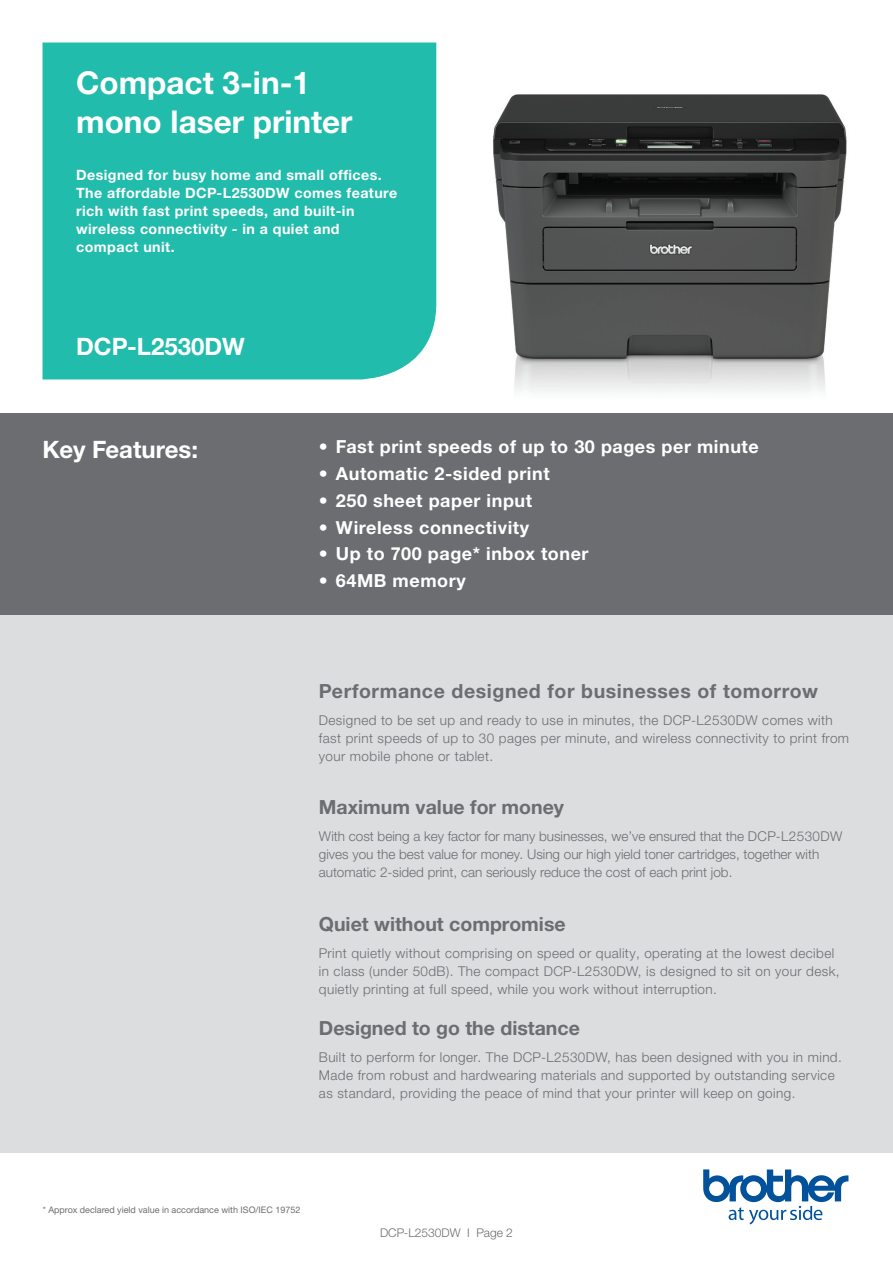
<style>
.page{position:relative;width:893px;height:1263px;background:#fff}
.page>*{position:absolute;margin:0;border:0;box-sizing:border-box;transform-origin:0 0}
.t1{font:700 31.5px "Helvetica Neue LTW1 G";color:#fff}
.t2{font:700 24px "Helvetica Neue LTW1 G";color:#fff}
.t3{font:700 19.5px "Helvetica Neue LTW1 G";color:#6c6d70}
.t4{font:700 19.5px "Helvetica Neue LTW1 G";letter-spacing:.03em;color:#6c6d70}
.t5{font:700 18px "Helvetica Neue LTW1 G";letter-spacing:.03em;color:#fff}
.t6{font:700 14.25px/18px "Helvetica Neue LTW1 G";letter-spacing:.03em;color:#fff}
.t7{font:300 13.5px/18px "Helvetica Neue LTW1 G";letter-spacing:.03em;color:#6c6d70}
.t8{font:300 13.5px/18px "Helvetica Neue LTW1 G";color:#6c6d70}
.t9{font:300 12px "Helvetica Neue LTW1 G";color:#6c6d70}
.Left_Col_Bold{font:9px "Helvetica Neue LTW1 G";color:#6c6d70}
</style>
<div class="page">
<img style="left:493px;top:94px;width:354px;height:298px">
<svg style="left:703px;top:1169px;width:145px;height:55px"></svg>
<div style="left:0;top:413px;width:893px;height:740px;background:#dcdddf"></div>
<div style="left:43px;top:43px;width:393px;height:336px;background:#22bcac"></div>
<div style="left:0;top:413px;width:893px;height:202px;background:#6c6d70"></div>
<p class="t1" style="left:76px;top:64px;width:235px">Compact 3-in-1</p>
<p class="t1" style="left:76px;top:103px;width:278px">mono laser printer</p>
<p class="t6" style="left:76px;top:166px;width:323px">Designed for busy home and small offices.<br>The affordable DCP-L2530DW comes feature rich with fast print speeds, and built-in wireless connectivity - in a quiet and compact unit.</p>
<p class="t2" style="left:76px;top:332px;width:170px">DCP-L2530DW</p>
<p class="t2" style="left:43px;top:434px;width:157px">Key Features:</p>
<p class="t5" style="left:319px;top:436px;width:441px">• Fast print speeds of up to 30 pages per minute</p>
<p class="t5" style="left:319px;top:463px;width:232px">• Automatic 2-sided print</p>
<p class="t5" style="left:319px;top:489px;width:215px">• 250 sheet paper input</p>
<p class="t5" style="left:319px;top:516px;width:212px">• Wireless connectivity</p>
<p class="t5" style="left:319px;top:543px;width:271px">• Up to 700 page* inbox toner</p>
<p class="t5" style="left:319px;top:570px;width:148px">• 64MB memory</p>
<p class="t4" style="left:319px;top:679px;width:501px">Performance designed for businesses of tomorrow</p>
<p class="t7" style="left:319px;top:711px;width:532px">Designed to be set up and ready to use in minutes, the DCP-L2530DW comes with fast print speeds of up to 30 pages per minute, and wireless connectivity to print from your mobile phone or tablet.</p>
<p class="t3" style="left:319px;top:795px;width:247px">Maximum value for money</p>
<p class="t8" style="left:319px;top:827px;width:525px">With cost being a key factor for many businesses, we’ve ensured that the DCP-L2530DW gives you the best value for money. Using our high yield toner cartridges, together with automatic 2-sided print, can seriously reduce the cost of each print job.</p>
<p class="t3" style="left:319px;top:912px;width:248px">Quiet without compromise</p>
<p class="t7" style="left:319px;top:944px;width:522px">Print quietly without comprising on speed or quality, operating at the lowest decibel in class (under 50dB). The compact DCP-L2530DW, is designed to sit on your desk, quietly printing at full speed, while you work without interruption.</p>
<p class="t3" style="left:319px;top:1016px;width:262px">Designed to go the distance</p>
<p class="t7" style="left:319px;top:1048px;width:524px">Built to perform for longer. The DCP-L2530DW, has been designed with you in mind.<br>Made from robust and hardwearing materials and supported by outstanding service as standard, providing the peace of mind that your printer will keep on going.</p>
<p class="Left_Col_Bold" style="left:43px;top:1204px;width:259px">* Approx declared yield value in accordance with ISO/IEC 19752</p>
<p class="t9" style="left:380px;top:1226px;width:134px">DCP-L2530DW I Page 2</p>
</div>
